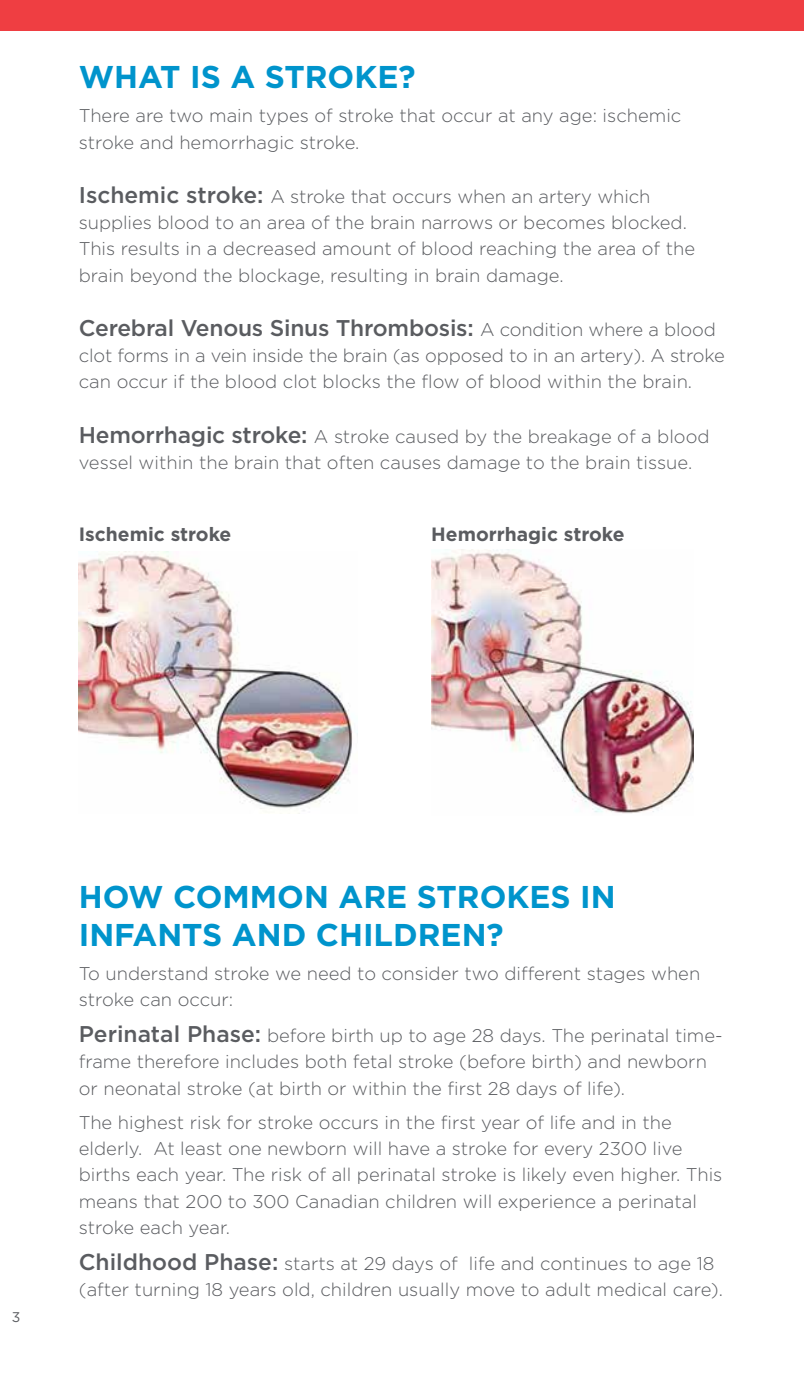
<style>
.page{position:relative;width:804px;height:1386px;background:#fff}
.page>*{position:absolute;margin:0;border:0;box-sizing:border-box;transform-origin:0 0}
.t1{font:700 31.5px/37.8px "Gotham";color:#0094cc}
.t2{font:500 22.75px "Gotham";letter-spacing:-.01em;color:#5a5c60}
.t3{font:700 19.25px "Gotham";color:#5a5c60}
.t4{font:300 18.38px/26.2px "Gotham";color:#5a5c60}
.t5{font:14px "Gotham";color:#5a5c60}
.s1{font-weight:500;font-size:22.75px}
.s2{font-weight:300;font-size:18.38px}
</style>
<div class="page">
<div style="left:0;top:0;width:803px;height:30px;background:#ef3e42"></div>
<img style="left:79px;top:552px;width:274px;height:259px">
<img style="left:431px;top:550px;width:262px;height:264px">
<h1 class="t1" style="left:79px;top:58px;width:338px">WHAT IS A STROKE?</h1>
<p class="t4" style="left:79px;top:102px;width:604px">There are two main types of stroke that occur at any age: ischemic stroke and hemorrhagic stroke.</p>
<p class="t4" style="left:79px;top:183px;width:617px"><span class="s1">Ischemic stroke:</span> A stroke that occurs when an artery which supplies blood to an area of the brain narrows or becomes blocked.<br>This results in a decreased amount of blood reaching the area of the brain beyond the blockage, resulting in brain damage.</p>
<p class="t2" style="left:79px;top:313px;width:638px">Cerebral Venous Sinus Thrombosis: <span class="s2">A condition where a blood</span></p>
<p class="t4" style="left:79px;top:342px;width:647px">clot forms in a vein inside the brain (as opposed to in an artery). A stroke can occur if the blood clot blocks the flow of blood within the brain.</p>
<p class="t4" style="left:79px;top:422px;width:632px"><span class="s1">Hemorrhagic stroke:</span> A stroke caused by the breakage of a blood vessel within the brain that often causes damage to the brain tissue.</p>
<p class="t3" style="left:79px;top:521px;width:154px">Ischemic stroke</p>
<p class="t3" style="left:431px;top:521px;width:195px">Hemorrhagic stroke</p>
<p class="t5" style="left:12px;top:1308px;width:10px">3</p>
<h1 class="t1" style="left:79px;top:878px;width:538px">HOW COMMON ARE STROKES IN<br>INFANTS AND CHILDREN?</h1>
<p class="t4" style="left:79px;top:960px;width:622px">To understand stroke we need to consider two different stages when stroke can occur:</p>
<p class="t4" style="left:79px;top:1022px;width:645px"><span class="s1">Perinatal Phase:</span> before birth up to age 28 days. The perinatal time&shy;frame therefore includes both fetal stroke (before birth) and newborn or neonatal stroke (at birth or within the first 28 days of life).</p>
<p class="t4" style="left:79px;top:1109px;width:645px">The highest risk for stroke occurs in the first year of life and in the elderly. At least one newborn will have a stroke for every 2300 live births each year. The risk of all perinatal stroke is likely even higher. This means that 200 to 300 Canadian children will experience a perinatal stroke each year.</p>
<p class="t4" style="left:79px;top:1250px;width:645px"><span class="s1">Childhood Phase:</span> starts at 29 days of life and continues to age 18 (after turning 18 years old, children usually move to adult medical care).</p>
</div>
